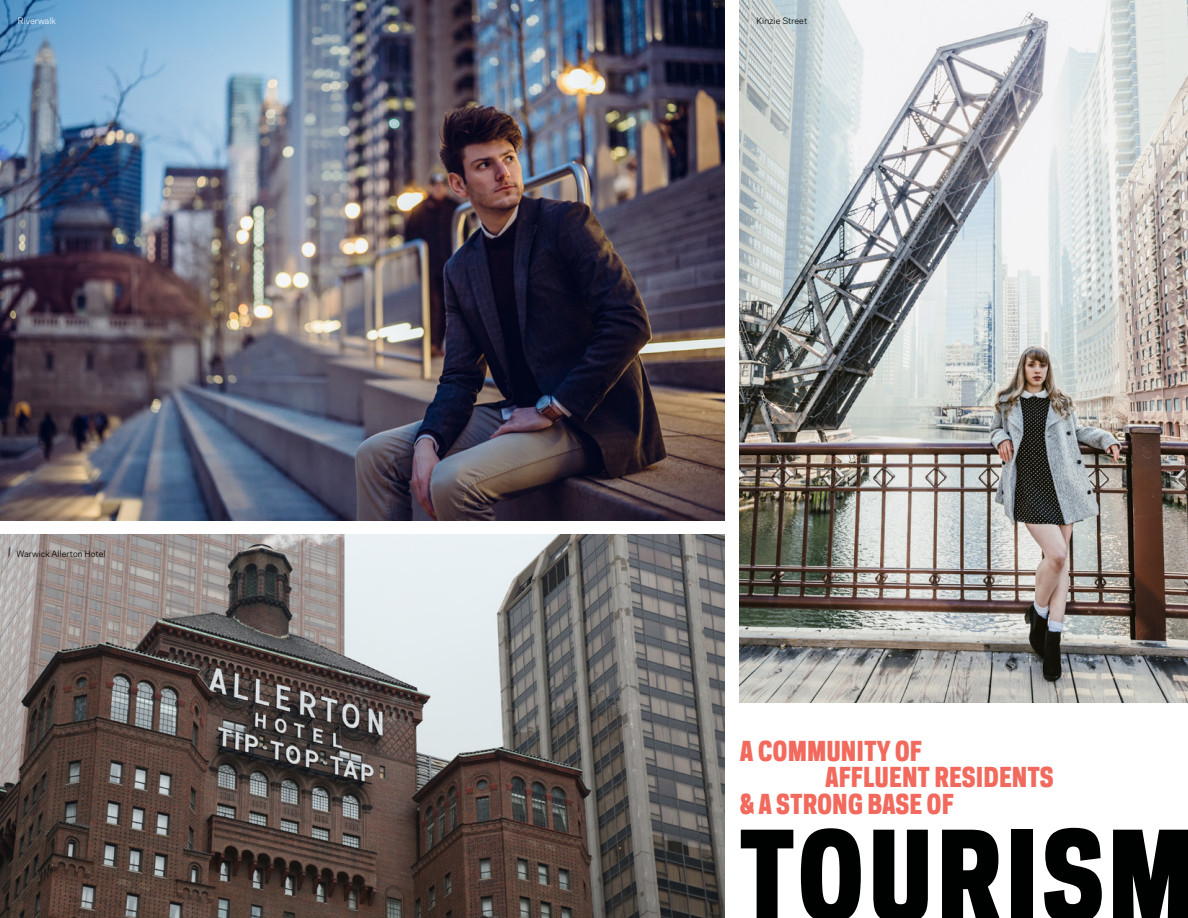
<style>
.page{position:relative;width:1188px;height:918px;background:#fff}
.page>*{position:absolute;margin:0;border:0;box-sizing:border-box;transform-origin:0 0}
.t1{font:800 117px "Polaris Condensed";letter-spacing:.02em;color:#000101}
.t2{font:800 25.8px/27px "Polaris Condensed";color:#f26a5e}
.t3{font:8.25px "Galaxie Polaris";color:#000}
.t4{font:8.25px "Galaxie Polaris";color:#fff}
</style>
<div class="page">
<img style="left:0;top:0;width:724px;height:520px">
<img style="left:740px;top:0;width:448px;height:703px">
<img style="left:0;top:534px;width:724px;height:384px">
<p class="t4" style="left:18px;top:14px;width:40px">Riverwalk</p>
<p class="t3" style="left:757px;top:14px;width:52px">Kinzie Street</p>
<p class="t3" style="left:17px;top:548px;width:91px">Warwick Allerton Hotel</p>
<p class="t2" style="left:740px;top:737px;width:184px">A COMMUNITY OF</p>
<p class="t2" style="left:740px;top:763px;width:315px;text-indent:85px">AFFLUENT RESIDENTS &amp; A STRONG BASE OF</p>
<h1 class="t1" style="left:738px;top:798px;width:458px">TOURISM</h1>
</div>
